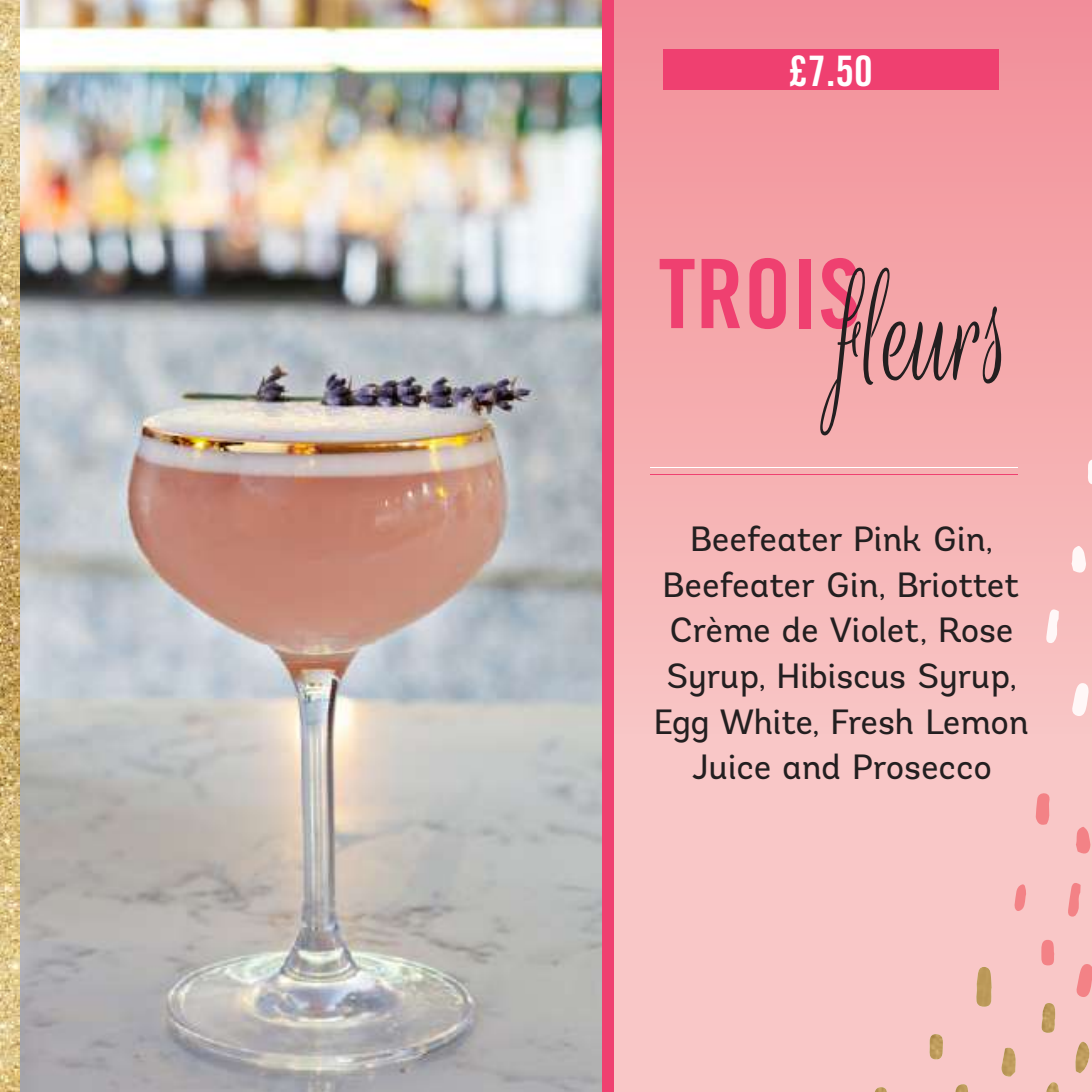
<style>
.page{position:relative;width:1092px;height:1092px;background:#fff}
.page>*{position:absolute;margin:0;border:0;box-sizing:border-box;transform-origin:0 0}
.t1{font:172.55px "Rouge Script";color:#231f20;scale:.63 1}
.t2{font:42px "Trade Gothic Bold Cond Twenty";color:#fff}
.t3{font:35px/45.5px "Andes";letter-spacing:-.005em;color:#231f20;text-align:center}
</style>
<div class="page">
<div style="left:613px;top:751px;width:478px;height:340px;background:#f9c7c7"></div>
<div style="left:0;top:0;width:1091px;height:751px;background:linear-gradient(to bottom,#f28e98,#f8c6c4)"></div>
<hr style="left:650px;top:466px;width:367px;height:1px;background:#fff">
<hr style="left:650px;top:473px;width:367px;height:1px;background:#ef4070">
<div style="left:663px;top:49px;width:335px;height:41px;background:#ef4070"></div>
<svg style="left:1069px;top:545px;width:16px;height:29px"></svg>
<svg style="left:1085px;top:459px;width:6px;height:26px"></svg>
<svg style="left:1071px;top:682px;width:17px;height:35px"></svg>
<svg style="left:1045px;top:608px;width:13px;height:35px"></svg>
<img style="left:972px;top:966px;width:23px;height:40px">
<svg style="left:1074px;top:1039px;width:17px;height:2px"></svg>
<img style="left:1074px;top:1041px;width:17px;height:32px">
<svg style="left:873px;top:1086px;width:15px;height:5px"></svg>
<img style="left:1037px;top:1002px;width:20px;height:31px">
<svg style="left:1044px;top:1081px;width:17px;height:10px"></svg>
<svg style="left:1001px;top:1045px;width:15px;height:2px"></svg>
<img style="left:1001px;top:1047px;width:15px;height:29px">
<img style="left:927px;top:1033px;width:16px;height:26px">
<svg style="left:953px;top:1083px;width:16px;height:8px"></svg>
<svg style="left:1035px;top:792px;width:16px;height:34px"></svg>
<svg style="left:1073px;top:826px;width:17px;height:29px"></svg>
<svg style="left:1075px;top:963px;width:16px;height:35px"></svg>
<svg style="left:1067px;top:881px;width:13px;height:35px"></svg>
<svg style="left:1013px;top:883px;width:13px;height:28px"></svg>
<svg style="left:1040px;top:939px;width:15px;height:26px"></svg>
<img style="left:20px;top:0;width:581px;height:1091px">
<div style="left:601px;top:0;width:12px;height:1091px;background:#ef4070"></div>
<img style="left:0;top:0;width:20px;height:1091px">
<p class="t2" style="left:788px;top:45px;width:85px">£7.50</p>
<h1 class="t1" style="left:658px;top:235px;width:562px"><sup>TROIS</sup>fleurs</h1>
<p class="t3" style="left:653px;top:516px;width:377px">Beefeater Pink Gin,<br>Beefeater Gin, Briottet<br>Crème de Violet, Rose<br>Syrup, Hibiscus Syrup,<br>Egg White, Fresh Lemon<br>Juice and Prosecco</p>
</div>
